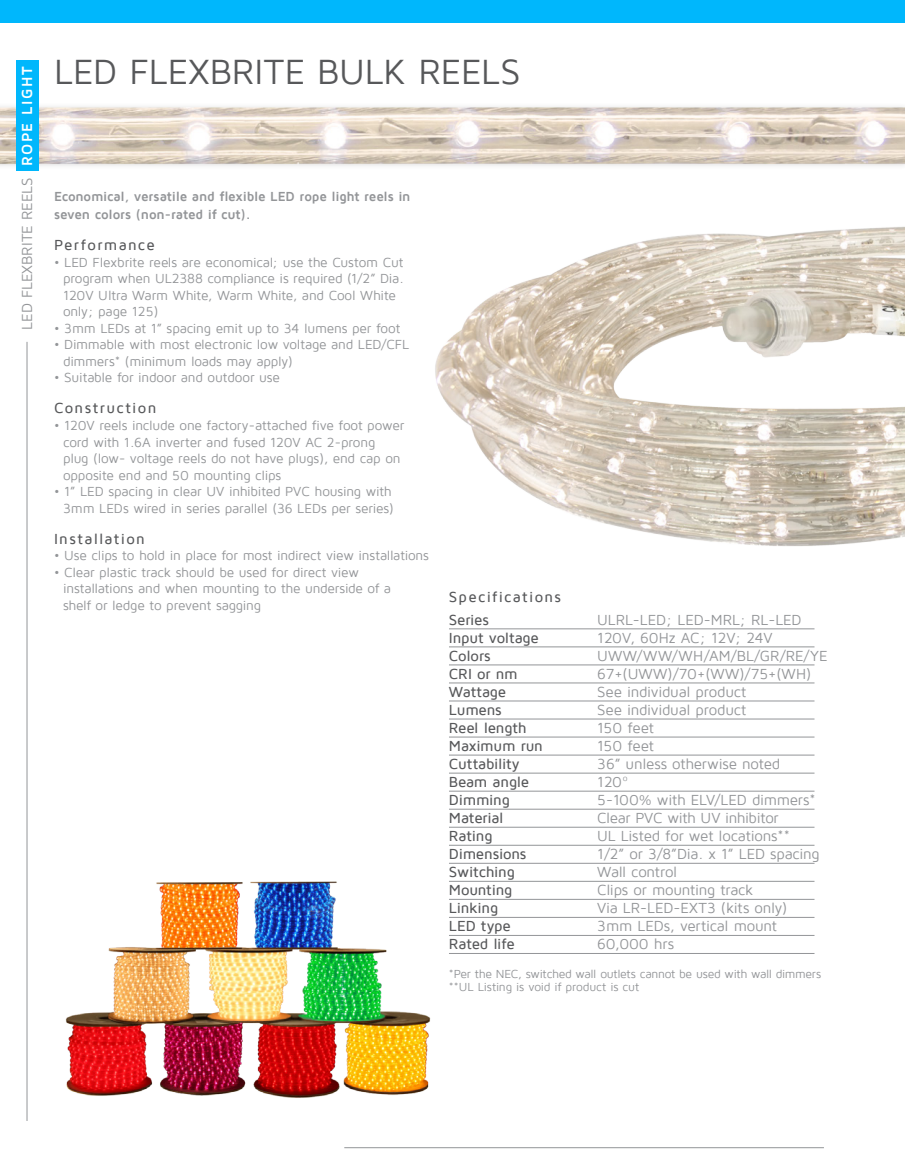
<style>
.page{position:relative;width:905px;height:1175px;background:#fff}
.page>*{position:absolute;margin:0;border:0;box-sizing:border-box;transform-origin:0 0}
.t1{font:36px "Maven Pro";color:#57585a}
.t2{font:15px "Maven Pro";letter-spacing:-.01em;color:#939598}
.t3{font:500 15px "Maven Pro";letter-spacing:-.01em;color:#57585a}
.t4{font:500 15px "Maven Pro";letter-spacing:.085em;color:#57585a}
.t5{font:500 15px "Maven Pro";letter-spacing:.09em;color:#57585a}
.t6{font:700 15px "Maven Pro";letter-spacing:.095em;color:#fff}
.t7{font:13.5px/16.5px "Maven Pro";letter-spacing:-.015em;color:#939598}
.t8{font:700 13.5px/18px "Maven Pro";letter-spacing:-.015em;color:#939598}
.t9{font:12px "Maven Pro";letter-spacing:-.025em;color:#939598}
</style>
<div class="page">
<img style="left:0;top:93px;width:904px;height:78px">
<div style="left:16px;top:60px;width:22px;height:111px;background:#00b7fc"></div>
<hr style="left:27px;top:342px;width:1px;height:778px;background:#939598">
<hr style="left:344px;top:1147px;width:480px;height:1px;background:#939598">
<div style="left:0;top:0;width:904px;height:22px;background:#00b7fc"></div>
<img style="left:65px;top:881px;width:366px;height:217px">
<hr style="left:449px;top:628px;width:365px;height:1px;background:#939598">
<hr style="left:449px;top:646px;width:365px;height:1px;background:#939598">
<hr style="left:449px;top:664px;width:365px;height:1px;background:#939598">
<hr style="left:449px;top:682px;width:365px;height:1px;background:#939598">
<hr style="left:449px;top:700px;width:365px;height:1px;background:#939598">
<hr style="left:449px;top:718px;width:365px;height:1px;background:#939598">
<hr style="left:449px;top:736px;width:365px;height:1px;background:#939598">
<hr style="left:449px;top:755px;width:365px;height:1px;background:#939598">
<hr style="left:449px;top:773px;width:365px;height:1px;background:#939598">
<hr style="left:449px;top:791px;width:365px;height:1px;background:#939598">
<hr style="left:449px;top:809px;width:365px;height:1px;background:#939598">
<hr style="left:449px;top:827px;width:365px;height:1px;background:#939598">
<hr style="left:449px;top:899px;width:365px;height:1px;background:#939598">
<hr style="left:449px;top:845px;width:365px;height:1px;background:#939598">
<hr style="left:449px;top:917px;width:365px;height:1px;background:#939598">
<hr style="left:449px;top:863px;width:365px;height:1px;background:#939598">
<hr style="left:449px;top:935px;width:365px;height:1px;background:#939598">
<hr style="left:449px;top:881px;width:365px;height:1px;background:#939598">
<hr style="left:449px;top:953px;width:365px;height:1px;background:#939598">
<img style="left:435px;top:226px;width:469px;height:320px">
<p class="t6" style="left:19px;top:166px;width:101px;rotate:-90deg">ROPE LIGHT</p>
<p class="t1" style="left:54px;top:53px;width:468px">LED FLEXBRITE BULK REELS</p>
<p class="t2" style="left:19px;top:329px;width:154px;rotate:-90deg">LED FLEXBRITE REELS</p>
<p class="t8" style="left:54px;top:188px;width:358px">Economical, versatile and flexible LED rope light reels in seven colors (non-rated if cut).</p>
<p class="t5" style="left:54px;top:237px;width:102px">Performance</p>
<p class="t7" style="left:63px;top:254px;width:342px;text-indent:-9px">• LED Flexbrite reels are economical; use the Custom Cut program when UL2388 compliance is required (1/2” Dia.<br>120V Ultra Warm White, Warm White, and Cool White only; page 125)</p>
<p class="t7" style="left:54px;top:320px;width:348px">• 3mm LEDs at 1” spacing emit up to 34 lumens per foot</p>
<p class="t7" style="left:63px;top:336px;width:347px;text-indent:-9px">• Dimmable with most electronic low voltage and LED/CFL dimmers* (minimum loads may apply)</p>
<p class="t7" style="left:54px;top:369px;width:227px">• Suitable for indoor and outdoor use</p>
<p class="t4" style="left:54px;top:400px;width:104px">Construction</p>
<p class="t7" style="left:63px;top:417px;width:343px;text-indent:-9px">• 120V reels include one factory-attached five foot power cord with 1.6A inverter and fused 120V AC 2-prong<br>plug (low- voltage reels do not have plugs), end cap on opposite end and 50 mounting clips</p>
<p class="t7" style="left:54px;top:483px;width:341px;text-align:right">• 1” LED spacing in clear UV inhibited PVC housing with<br>3mm LEDs wired in series parallel (36 LEDs per series)</p>
<p class="t4" style="left:54px;top:530px;width:92px">Installation</p>
<p class="t7" style="left:54px;top:547px;width:376px">• Use clips to hold in place for most indirect view installations</p>
<p class="t7" style="left:63px;top:564px;width:329px;text-indent:-9px">• Clear plastic track should be used for direct view installations and when mounting to the underside of a shelf or ledge to prevent sagging</p>
<p class="t4" style="left:449px;top:589px;width:114px">Specifications</p>
<p class="t3" style="left:449px;top:611px;width:42px">Series</p>
<p class="t3" style="left:449px;top:629px;width:91px">Input voltage</p>
<p class="t3" style="left:449px;top:647px;width:43px">Colors</p>
<p class="t3" style="left:449px;top:665px;width:70px">CRI or nm</p>
<p class="t3" style="left:449px;top:683px;width:59px">Wattage</p>
<p class="t3" style="left:449px;top:701px;width:54px">Lumens</p>
<p class="t3" style="left:449px;top:719px;width:79px">Reel length</p>
<p class="t3" style="left:449px;top:737px;width:96px">Maximum run</p>
<p class="t3" style="left:449px;top:755px;width:72px">Cuttability</p>
<p class="t3" style="left:449px;top:773px;width:82px">Beam angle</p>
<p class="t3" style="left:449px;top:791px;width:62px">Dimming</p>
<p class="t3" style="left:449px;top:809px;width:56px">Material</p>
<p class="t3" style="left:449px;top:827px;width:45px">Rating</p>
<p class="t3" style="left:449px;top:845px;width:79px">Dimensions</p>
<p class="t3" style="left:449px;top:863px;width:67px">Switching</p>
<p class="t3" style="left:449px;top:881px;width:65px">Mounting</p>
<p class="t3" style="left:449px;top:899px;width:51px">Linking</p>
<p class="t3" style="left:449px;top:917px;width:63px">LED type</p>
<p class="t3" style="left:449px;top:935px;width:67px">Rated life</p>
<p class="t2" style="left:597px;top:612px;width:206px">ULRL-LED; LED-MRL; RL-LED</p>
<p class="t2" style="left:597px;top:630px;width:177px">120V, 60Hz AC; 12V; 24V</p>
<p class="t2" style="left:597px;top:648px;width:232px">UWW/WW/WH/AM/BL/GR/RE/YE</p>
<p class="t2" style="left:597px;top:666px;width:215px">67+(UWW)/70+(WW)/75+(WH)</p>
<p class="t2" style="left:597px;top:684px;width:151px">See individual product</p>
<p class="t2" style="left:597px;top:702px;width:151px">See individual product</p>
<p class="t2" style="left:597px;top:720px;width:58px">150 feet</p>
<p class="t2" style="left:597px;top:738px;width:58px">150 feet</p>
<p class="t2" style="left:597px;top:756px;width:185px">36” unless otherwise noted</p>
<p class="t2" style="left:597px;top:774px;width:33px">120º</p>
<p class="t2" style="left:597px;top:792px;width:220px">5-100% with ELV/LED dimmers*</p>
<p class="t2" style="left:597px;top:810px;width:183px">Clear PVC with UV inhibitor</p>
<p class="t2" style="left:597px;top:828px;width:194px">UL Listed for wet locations**</p>
<p class="t2" style="left:597px;top:846px;width:224px">1/2” or 3/8”Dia. x 1” LED spacing</p>
<p class="t2" style="left:597px;top:864px;width:82px">Wall control</p>
<p class="t2" style="left:597px;top:882px;width:158px">Clips or mounting track</p>
<p class="t2" style="left:597px;top:900px;width:192px">Via LR-LED-EXT3 (kits only)</p>
<p class="t2" style="left:597px;top:918px;width:181px">3mm LEDs, vertical mount</p>
<p class="t2" style="left:597px;top:936px;width:78px">60,000 hrs</p>
<p class="t9" style="left:449px;top:967px;width:373px">*Per the NEC, switched wall outlets cannot be used with wall dimmers</p>
<p class="t9" style="left:449px;top:980px;width:192px">**UL Listing is void if product is cut</p>
</div>
